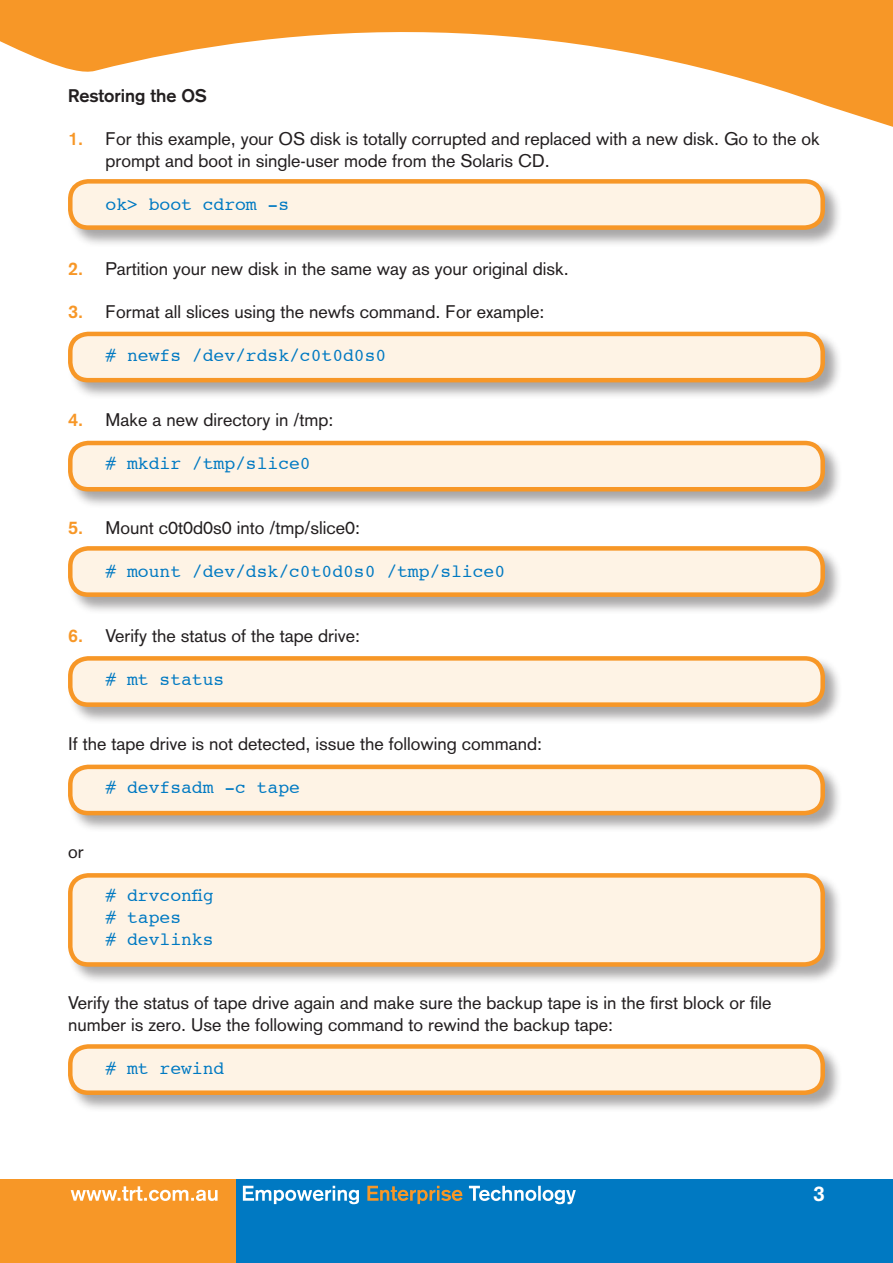
<style>
.page{position:relative;width:893px;height:1263px;background:#fff}
.page>*{position:absolute;margin:0;border:0;box-sizing:border-box;transform-origin:0 0}
.t1{font:700 21px "Akzidenz Grotesk";color:#fff}
.t2{font:18px/21.6px "Akzidenz Grotesk";color:#231f20}
.t3{font:18px/21.6px "Courier";color:#0079c2}
.t4{font:700 18px "Akzidenz Grotesk";color:#231f20}
.s1{font-weight:700;color:#f79727}
</style>
<div class="page">
<div style="left:0;top:1179px;width:893px;height:84px;background:#0079c2"></div>
<div style="left:0;top:1179px;width:236px;height:84px;background:#f79727"></div>
<svg style="left:0;top:1px;width:893px;height:126px"></svg>
<svg style="left:71px;top:1186px;width:147px;height:15px"></svg>
<svg style="left:243px;top:1186px;width:116px;height:18px"></svg>
<svg style="left:367px;top:1186px;width:95px;height:18px"></svg>
<svg style="left:469px;top:1186px;width:107px;height:18px"></svg>
<div style="left:67px;top:178px;width:775px;height:69px;background:#231f20;opacity:.4"></div>
<div style="left:70px;top:181px;width:753px;height:47px;background:#fef3e5;border-radius:18px"></div>
<div style="left:68px;top:179px;width:757px;height:51px;border:4px solid #f79727;border-radius:18px"></div>
<div style="left:67px;top:331px;width:775px;height:68px;background:#231f20;opacity:.4"></div>
<div style="left:70px;top:334px;width:753px;height:46px;background:#fef3e5;border-radius:18px"></div>
<div style="left:68px;top:332px;width:757px;height:50px;border:4px solid #f79727;border-radius:18px"></div>
<div style="left:67px;top:440px;width:775px;height:68px;background:#231f20;opacity:.4"></div>
<div style="left:70px;top:443px;width:753px;height:46px;background:#fef3e5;border-radius:18px"></div>
<div style="left:68px;top:441px;width:757px;height:50px;border:4px solid #f79727;border-radius:18px"></div>
<div style="left:67px;top:545px;width:775px;height:69px;background:#231f20;opacity:.4"></div>
<div style="left:70px;top:548px;width:753px;height:47px;background:#fef3e5;border-radius:18px"></div>
<div style="left:68px;top:546px;width:757px;height:51px;border:4px solid #f79727;border-radius:18px"></div>
<div style="left:67px;top:655px;width:775px;height:69px;background:#231f20;opacity:.4"></div>
<div style="left:70px;top:658px;width:753px;height:47px;background:#fef3e5;border-radius:18px"></div>
<div style="left:68px;top:656px;width:757px;height:51px;border:4px solid #f79727;border-radius:18px"></div>
<div style="left:67px;top:764px;width:775px;height:68px;background:#231f20;opacity:.4"></div>
<div style="left:70px;top:767px;width:753px;height:46px;background:#fef3e5;border-radius:18px"></div>
<div style="left:68px;top:765px;width:757px;height:50px;border:4px solid #f79727;border-radius:18px"></div>
<div style="left:67px;top:1043px;width:775px;height:69px;background:#231f20;opacity:.4"></div>
<div style="left:70px;top:1046px;width:753px;height:47px;background:#fef3e5;border-radius:18px"></div>
<div style="left:68px;top:1044px;width:757px;height:51px;border:4px solid #f79727;border-radius:18px"></div>
<div style="left:67px;top:872px;width:775px;height:112px;background:#231f20;opacity:.4"></div>
<div style="left:70px;top:875px;width:753px;height:89px;background:#fef3e5;border-radius:18px"></div>
<div style="left:68px;top:873px;width:757px;height:94px;border:4px solid #f79727;border-radius:18px"></div>
<p class="t4" style="left:68px;top:85px;width:140px">Restoring the OS</p>
<p class="t2" style="left:106px;top:128px;width:716px;text-indent:-37px"><span class="s1">1.</span> For this example, your OS disk is totally corrupted and replaced with a new disk. Go to the ok prompt and boot in single-user mode from the Solaris CD.</p>
<p class="t3" style="left:106px;top:193px;width:185px">ok&gt; boot cdrom -s</p>
<p class="t2" style="left:68px;top:258px;width:502px"><span class="s1">2.</span> Partition your new disk in the same way as your original disk.</p>
<p class="t2" style="left:68px;top:301px;width:478px"><span class="s1">3.</span> Format all slices using the newfs command. For example:</p>
<p class="t3" style="left:106px;top:344px;width:282px"># newfs /dev/rdsk/c0t0d0s0</p>
<p class="t2" style="left:68px;top:409px;width:267px"><span class="s1">4.</span> Make a new directory in /tmp:</p>
<p class="t3" style="left:106px;top:452px;width:207px"># mkdir /tmp/slice0</p>
<p class="t2" style="left:68px;top:517px;width:294px"><span class="s1">5.</span> Mount c0t0d0s0 into /tmp/slice0:</p>
<p class="t3" style="left:106px;top:560px;width:401px"># mount /dev/dsk/c0t0d0s0 /tmp/slice0</p>
<p class="t2" style="left:68px;top:625px;width:294px"><span class="s1">6.</span> Verify the status of the tape drive:</p>
<p class="t3" style="left:106px;top:668px;width:120px"># mt status</p>
<p class="t2" style="left:68px;top:733px;width:476px">If the tape drive is not detected, issue the following command:</p>
<p class="t3" style="left:106px;top:776px;width:196px"># devfsadm -c tape</p>
<p class="t2" style="left:68px;top:841px;width:17px">or</p>
<p class="t3" style="left:106px;top:884px;width:110px"># drvconfig # tapes<br># devlinks</p>
<p class="t2" style="left:68px;top:992px;width:705px">Verify the status of tape drive again and make sure the backup tape is in the first block or file number is zero. Use the following command to rewind the backup tape:</p>
<p class="t3" style="left:106px;top:1057px;width:120px"># mt rewind</p>
<p class="t1" style="left:813px;top:1181px;width:13px">3</p>
</div>
